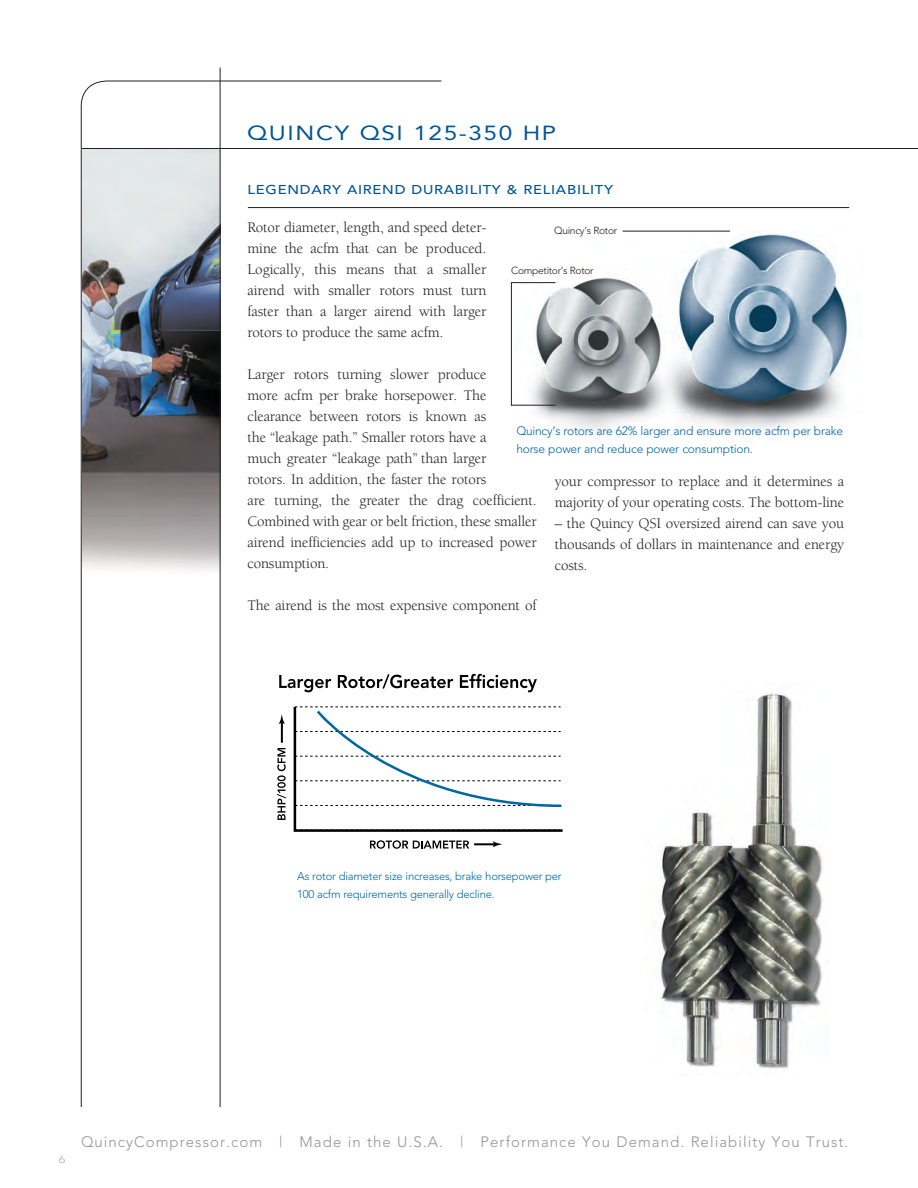
<style>
.page{position:relative;width:918px;height:1188px;background:#fff}
.page>*{position:absolute;margin:0;border:0;box-sizing:border-box;transform-origin:0 0}
.t1{font:20.25px "Avenir";letter-spacing:.065em;color:#005595;scale:1.2 1}
.QNCY_Body{font:15px/21px "Berkeley Std";letter-spacing:-.01em;color:#231f20;text-align:justify}
.t2{font:300 15px "Avenir";letter-spacing:.07em;color:#939598}
.Subheads{font:500 12.75px "Avenir";letter-spacing:.05em;color:#005595;scale:1.15 1}
.Call_outs{font:300 12px/18px "Avenir";letter-spacing:-.015em;color:#0067a5}
.Call_outs-2{font:300 11.25px/18px "Avenir";letter-spacing:-.02em;color:#0067a5}
.t3{font:300 10.5px "Avenir";color:#a8a9ad;scale:1.2 1}
.Call_outs-3{font:300 10.2px "Avenir";letter-spacing:-.03em;color:#231f20}
</style>
<div class="page">
<svg style="left:80px;top:81px;width:362px;height:1026px"></svg>
<hr style="left:82px;top:148px;width:836px;height:1px;background:#231f20">
<img style="left:510px;top:231px;width:338px;height:201px">
<hr style="left:623px;top:231px;width:107px;height:1px;background:#231f20">
<hr style="left:511px;top:282px;width:45px;height:1px;background:#231f20">
<hr style="left:511px;top:405px;width:45px;height:1px;background:#231f20">
<hr style="left:511px;top:282px;width:1px;height:124px;background:#231f20">
<svg style="left:370px;top:840px;width:132px;height:9px"></svg>
<svg style="left:277px;top:714px;width:9px;height:106px"></svg>
<svg style="left:279px;top:675px;width:52px;height:17px"></svg>
<svg style="left:338px;top:674px;width:115px;height:15px"></svg>
<svg style="left:460px;top:674px;width:77px;height:18px"></svg>
<svg style="left:292px;top:704px;width:271px;height:129px"></svg>
<hr style="left:248px;top:207px;width:601px;height:1px;background:#231f20">
<img style="left:660px;top:692px;width:163px;height:377px">
<hr style="left:220px;top:68px;width:1px;height:1039px;background:#231f20">
<p class="t1" style="left:247px;top:121px;width:259px">QUINCY QSI 125-350 HP</p>
<p class="Subheads" style="left:248px;top:182px;width:319px">LEGENDARY AIREND DURABILITY &amp; RELIABILITY</p>
<p class="Call_outs-3" style="left:554px;top:224px;width:64px">Quincy’s Rotor</p>
<p class="Call_outs-3" style="left:511px;top:265px;width:84px">Competitor’s Rotor</p>
<p class="QNCY_Body" style="left:247px;top:217px;width:240px">Rotor diameter, length, and speed deter&shy;mine the acfm that can be produced.<br>Logically, this means that a smaller airend with smaller rotors must turn faster than a larger airend with larger rotors to produce the same acfm.</p>
<p class="QNCY_Body" style="left:247px;top:364px;width:291px;text-align:left">Larger rotors turning slower produce<br>more acfm per brake horsepower. The clearance between rotors is known as<br>the “leakage path.” Smaller rotors have a<br>much greater “leakage path” than larger<br>rotors. In addition, the faster the rotors<br>are turning, the greater the drag coefficient.<br>Combined with gear or belt friction, these smaller airend inefficiencies add up to increased power consumption.</p>
<p class="QNCY_Body" style="left:248px;top:595px;width:291px">The airend is the most expensive component of</p>
<p class="Call_outs" style="left:516px;top:422px;width:328px">Quincy’s rotors are 62% larger and ensure more acfm per brake horse power and reduce power consumption.</p>
<p class="QNCY_Body" style="left:555px;top:471px;width:291px">your compressor to replace and it determines a majority of your operating costs. The bottom-line</p>
<p class="QNCY_Body" style="left:555px;top:513px;width:291px">– the Quincy QSI oversized airend can save you thousands of dollars in maintenance and energy costs.</p>
<p class="Call_outs-2" style="left:297px;top:868px;width:266px">As rotor diameter size increases, brake horsepower per<br>100 acfm requirements generally decline.</p>
<p class="t3" style="left:59px;top:1153px;width:7px">6</p>
<p class="t2" style="left:81px;top:1133px;width:769px">QuincyCompressor.com | Made in the U.S.A. | Performance You Demand. Reliability You Trust.</p>
</div>
